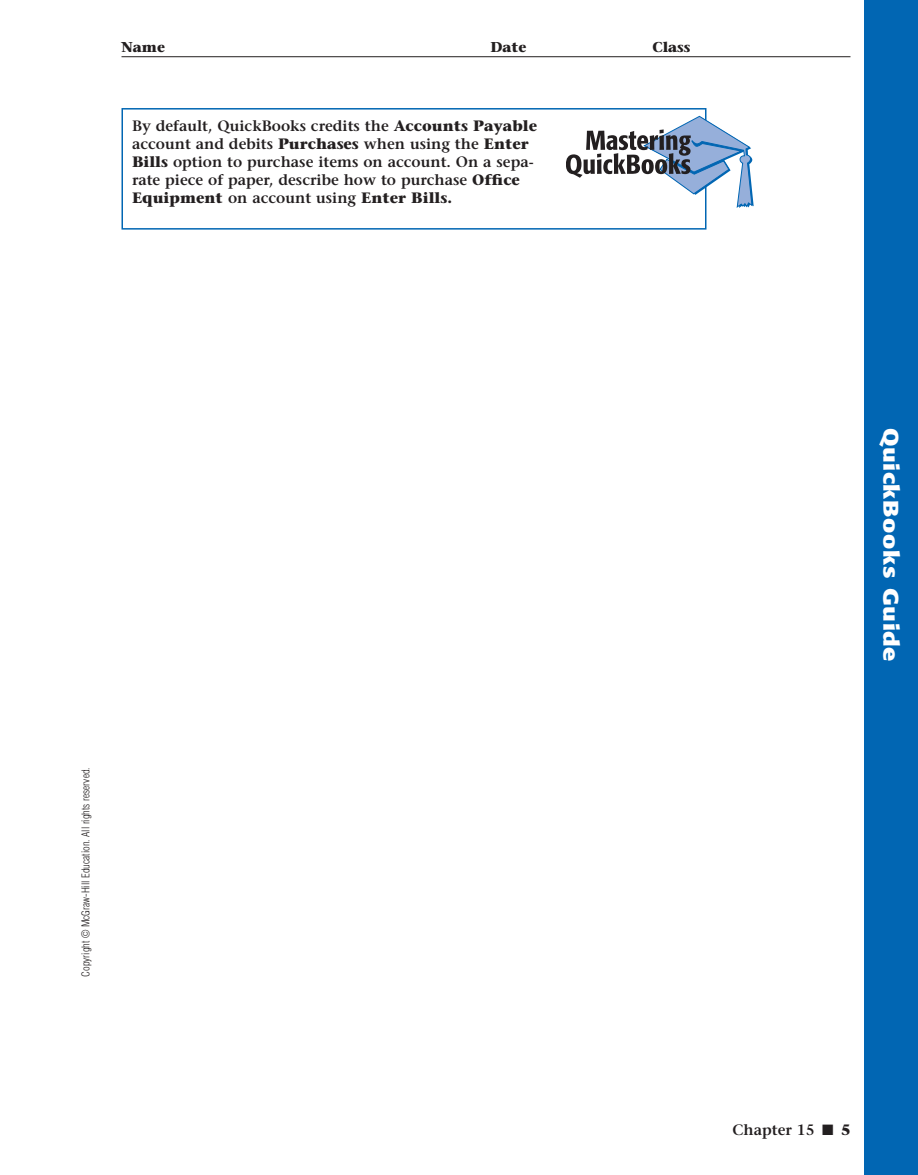
<style>
.page{position:relative;width:918px;height:1175px;background:#fff}
.page>*{position:absolute;margin:0;border:0;box-sizing:border-box;transform-origin:0 0}
.t1{font:700 21px "Formata";letter-spacing:.025em;color:#fff;scale:1.2 1}
.t2{font:600 15px/18px "Stone Serif";color:#231f20}
.t3{font:700 14.25px "Stone Serif";color:#231f20}
.t4{font:300 condensed 10.5px "Helvetica";color:#231f20}
.s1{font-weight:700}
</style>
<div class="page">
<hr style="left:122px;top:56px;width:728px;height:1px;background:#231f20">
<div style="left:864px;top:0;width:54px;height:1174px;background:#0166b3"></div>
<div style="left:122px;top:108px;width:584px;height:122px;border:2px solid #0166b3"></div>
<svg style="left:566px;top:115px;width:188px;height:93px"></svg>
<p class="t3" style="left:122px;top:41px;width:45px">Name</p>
<p class="t3" style="left:490px;top:41px;width:37px">Date</p>
<p class="t3" style="left:652px;top:41px;width:39px">Class</p>
<p class="t2" style="left:132px;top:118px;width:407px">By default, QuickBooks credits the <span class="s1">Accounts Payable </span>account and debits <span class="s1">Purchases</span> when using the <span class="s1">Enter Bills</span> option to purchase items on account. On a sepa&shy;rate piece of paper, describe how to purchase <span class="s1">Office Equipment</span> on account using <span class="s1">Enter Bills.</span></p>
<p class="t4" style="left:82px;top:977px;width:211px;rotate:-90deg">Copyright © McGraw-Hill Education. All rights reserved.</p>
<h1 class="t1" style="left:900px;top:428px;width:196px;rotate:90deg">QuickBooks Guide</h1>
<p class="t2" style="left:733px;top:1122px;width:119px">Chapter 15 ■ <span class="s1">5</span></p>
</div>
